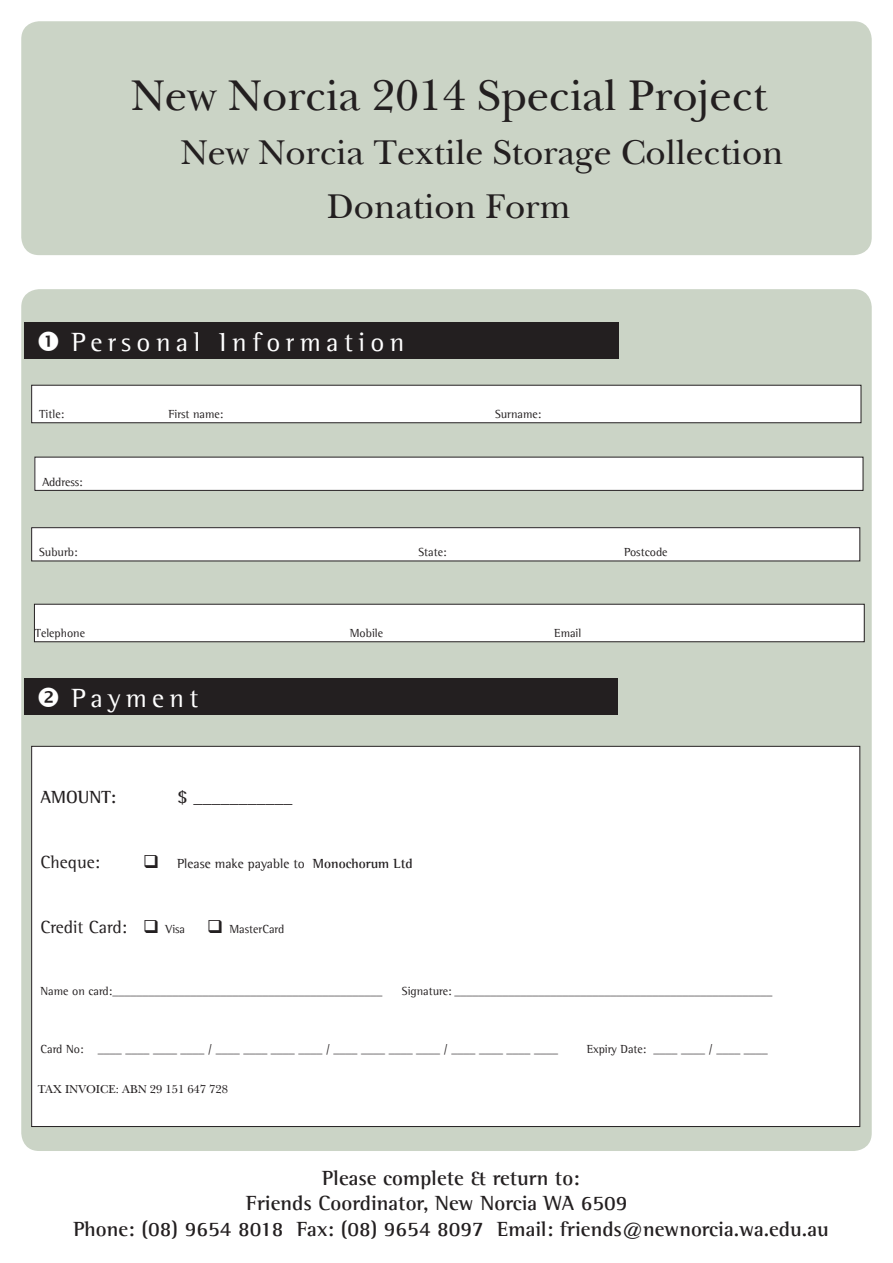
<style>
.page{position:relative;width:893px;height:1263px;background:#fff}
.page>*{position:absolute;margin:0;border:0;box-sizing:border-box;transform-origin:0 0}
.t1{font:45px "New Baskerville LT";color:#231f20}
.t2{font:36px "New Baskerville LT";color:#231f20}
.t3{font:36px "New Baskerville LT";color:#231f20}
.t4{font:27px "Agfa Rotis Semi Serif";letter-spacing:.2em;color:#fff}
.t5{font:700 21px "Agfa Rotis Semi Serif";color:#231f20}
.t6{font:700 18px "Agfa Rotis Semi Serif";color:#231f20}
.t7{font:18px "Agfa Rotis Semi Serif";color:#231f20}
.t8{font:13.5px "Agfa Rotis Semi Serif";color:#231f20}
.t9{font:12px "Agfa Rotis Semi Serif";color:#231f20}
.t10{font:12px "New Baskerville LT";color:#231f20}
.s1{font-style:inherit}
.s2{font-weight:700}
.s3{font-size:18px}
</style>
<div class="page">
<div style="left:21px;top:21px;width:851px;height:234px;background:#cbd4c6;border-radius:18px"></div>
<div style="left:21px;top:289px;width:851px;height:862px;background:#cbd4c6;border-radius:18px"></div>
<div style="left:32px;top:746px;width:828px;height:380px;background:#fff"></div>
<div style="left:24px;top:678px;width:594px;height:37px;background:#231f20"></div>
<div style="left:24px;top:322px;width:594px;height:37px;background:#231f20"></div>
<div style="left:32px;top:385px;width:829px;height:38px;background:#fff"></div>
<div style="left:31px;top:385px;width:830px;height:38px;border:1px solid #231f20"></div>
<div style="left:35px;top:457px;width:828px;height:33px;background:#fff"></div>
<div style="left:34px;top:457px;width:829px;height:34px;border:1px solid #231f20"></div>
<div style="left:32px;top:528px;width:828px;height:33px;background:#fff"></div>
<div style="left:31px;top:527px;width:829px;height:34px;border:1px solid #231f20"></div>
<div style="left:34px;top:604px;width:830px;height:38px;background:#fff"></div>
<div style="left:34px;top:604px;width:831px;height:38px;border:1px solid #231f20"></div>
<p class="t1" style="left:131px;top:69px;width:638px">New Norcia 201<span class="s1">4</span> Special Project</p>
<p class="t2" style="left:180px;top:132px;width:605px">New Norcia Textile Storage Collection</p>
<p class="t3" style="left:327px;top:186px;width:245px">Donation Form</p>
<p class="t4" style="left:72px;top:326px;width:334px">Personal Information</p>
<p class="t9" style="left:39px;top:407px;width:27px">Title:</p>
<p class="t9" style="left:169px;top:407px;width:56px">First name:</p>
<p class="t9" style="left:495px;top:407px;width:48px">Surname:</p>
<p class="t9" style="left:42px;top:475px;width:42px">Address:</p>
<p class="t9" style="left:39px;top:545px;width:40px">Suburb:</p>
<p class="t9" style="left:418px;top:545px;width:30px">State:</p>
<p class="t9" style="left:624px;top:545px;width:45px">Postcode</p>
<p class="t9" style="left:35px;top:626px;width:52px">Telephone</p>
<p class="t9" style="left:350px;top:626px;width:35px">Mobile</p>
<p class="t9" style="left:554px;top:626px;width:29px">Email</p>
<p class="t4" style="left:72px;top:682px;width:128px">Payment</p>
<p class="t6" style="left:41px;top:786px;width:77px">AMOUNT:</p>
<p class="t6" style="left:177px;top:786px;width:117px">$ ___________</p>
<p class="t7" style="left:41px;top:851px;width:61px">Cheque:</p>
<p class="t8" style="left:143px;top:855px;width:271px">❑ Please make payable to <span class="s2">Monochorum Ltd</span></p>
<p class="t9" style="left:41px;top:922px;width:245px"><span class="s3">Credit Card:</span> ❑ Visa ❑ MasterCard</p>
<p class="t9" style="left:41px;top:984px;width:343px">Name on card:_____________________________________________</p>
<p class="t9" style="left:402px;top:984px;width:372px">Signature: _____________________________________________________</p>
<p class="t9" style="left:41px;top:1042px;width:519px">Card No: ____ ____ ____ ____ / ____ ____ ____ ____ / ____ ____ ____ ____ / ____ ____ ____ ____</p>
<p class="t9" style="left:587px;top:1042px;width:183px">Expiry Date: ____ ____ / ____ ____</p>
<p class="t10" style="left:38px;top:1081px;width:192px">TAX INVOICE: ABN <span class="s1">29 151 647 728</span></p>
<p class="t5" style="left:322px;top:1165px;width:259px">Please complete &amp; return to:</p>
<p class="t5" style="left:246px;top:1191px;width:383px">Friends Coordinator, <span class="s1">N</span>ew Norcia WA 6509</p>
<p class="t5" style="left:73px;top:1216px;width:757px">Phone: (08) 9654 8018 Fax: (08) 9654 8097 Email: friends@newnorcia.wa.edu.au</p>
</div>
